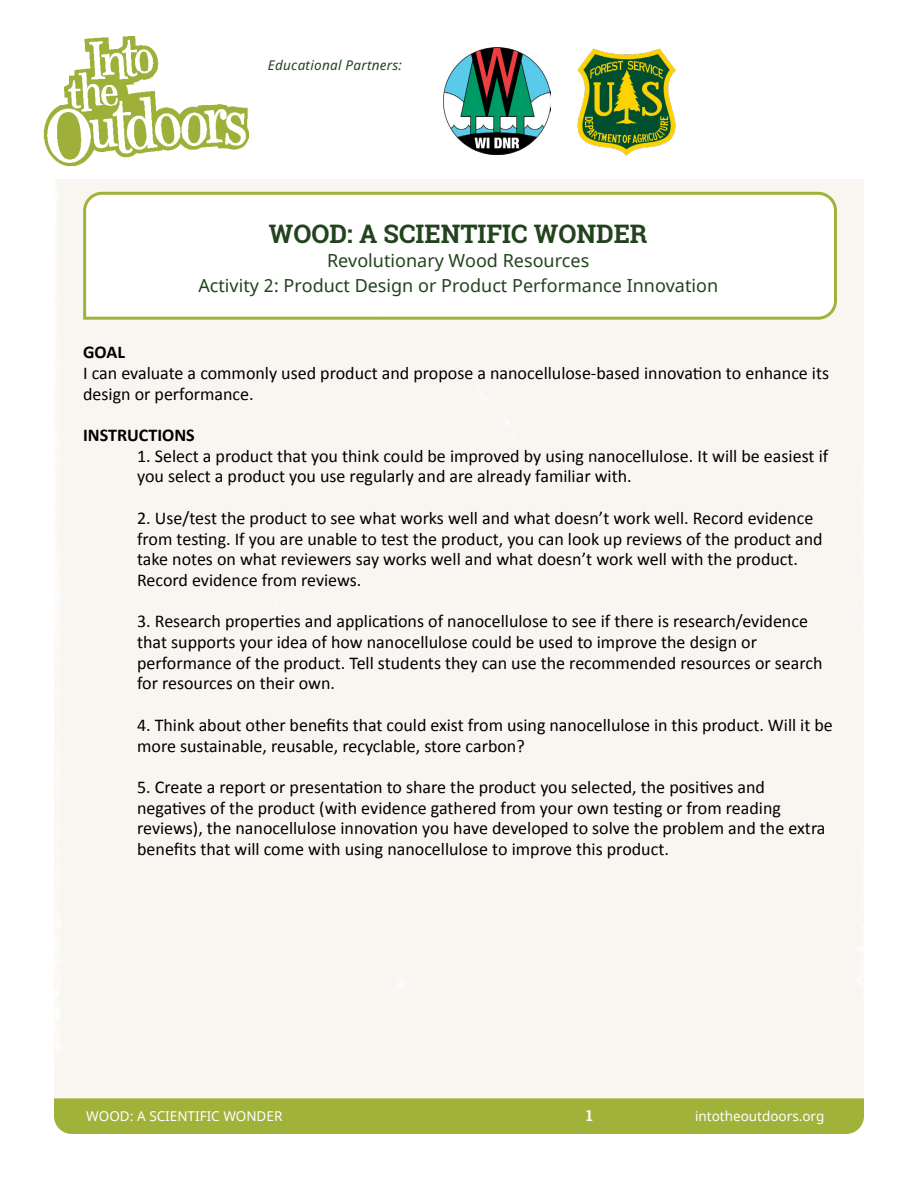
<style>
.page{position:relative;width:918px;height:1188px;background:#fff}
.page>*{position:absolute;margin:0;border:0;box-sizing:border-box;transform-origin:0 0}
.t1{font:700 25.5px "Roboto Slab";color:#23431e}
.t2{font:18px/20.7px "Calibri";color:#000}
.t3{font:18px/24.8px "Noto Sans";color:#23431e;text-align:center}
.t4{font:700 18px "Calibri";color:#000}
.t5{font:700 15px "Roboto Slab";color:#fff}
.t6{font:13.5px "Noto Sans";color:#fff}
.t7{font:italic 13.5px "Noto Sans";letter-spacing:.02em;color:#23431e}
</style>
<div class="page">
<img style="left:444px;top:48px;width:107px;height:107px">
<img style="left:577px;top:49px;width:99px;height:107px">
<svg style="left:82px;top:190px;width:756px;height:131px"></svg>
<div style="left:54px;top:1098px;width:810px;height:36px;background:#a1b23b"></div>
<img style="left:43px;top:37px;width:206px;height:130px">
<p class="t7" style="left:268px;top:55px;width:136px">Educational Partners:</p>
<h1 class="t1" style="left:269px;top:216px;width:380px">WOOD: A SCIENTIFIC WONDER</h1>
<p class="t3" style="left:198px;top:249px;width:521px">Revolutionary Wood Resources<br>Activity 2: Product Design or Product Performance Innovation</p>
<p class="t4" style="left:83px;top:340px;width:43px">GOAL</p>
<p class="t2" style="left:83px;top:362px;width:748px">I can evaluate a commonly used product and propose a nanocellulose-based innovation to enhance its design or performance.</p>
<p class="t4" style="left:83px;top:422px;width:113px">INSTRUCTIONS</p>
<p class="t2" style="left:137px;top:445px;width:693px">1. Select a product that you think could be improved by using nanocellulose. It will be easiest if you select a product you use regularly and are already familiar with.</p>
<p class="t2" style="left:137px;top:507px;width:687px">2. Use/test the product to see what works well and what doesn’t work well. Record evidence from testing. If you are unable to test the product, you can look up reviews of the product and take notes on what reviewers say works well and what doesn’t work well with the product.<br>Record evidence from reviews.</p>
<p class="t2" style="left:137px;top:611px;width:687px">3. Research properties and applications of nanocellulose to see if there is research/evidence that supports your idea of how nanocellulose could be used to improve the design or performance of the product. Tell students they can use the recommended resources or search for resources on their own.</p>
<p class="t2" style="left:137px;top:714px;width:697px">4. Think about other benefits that could exist from using nanocellulose in this product. Will it be more sustainable, reusable, recyclable, store carbon?</p>
<p class="t2" style="left:137px;top:776px;width:690px">5. Create a report or presentation to share the product you selected, the positives and negatives of the product (with evidence gathered from your own testing or from reading reviews), the nanocellulose innovation you have developed to solve the problem and the extra benefits that will come with using nanocellulose to improve this product.</p>
<p class="t6" style="left:86px;top:1107px;width:198px">WOOD: A SCIENTIFIC WONDER</p>
<p class="t5" style="left:586px;top:1105px;width:8px">1</p>
<p class="t6" style="left:695px;top:1107px;width:131px">intotheoutdoors.org</p>
</div>
